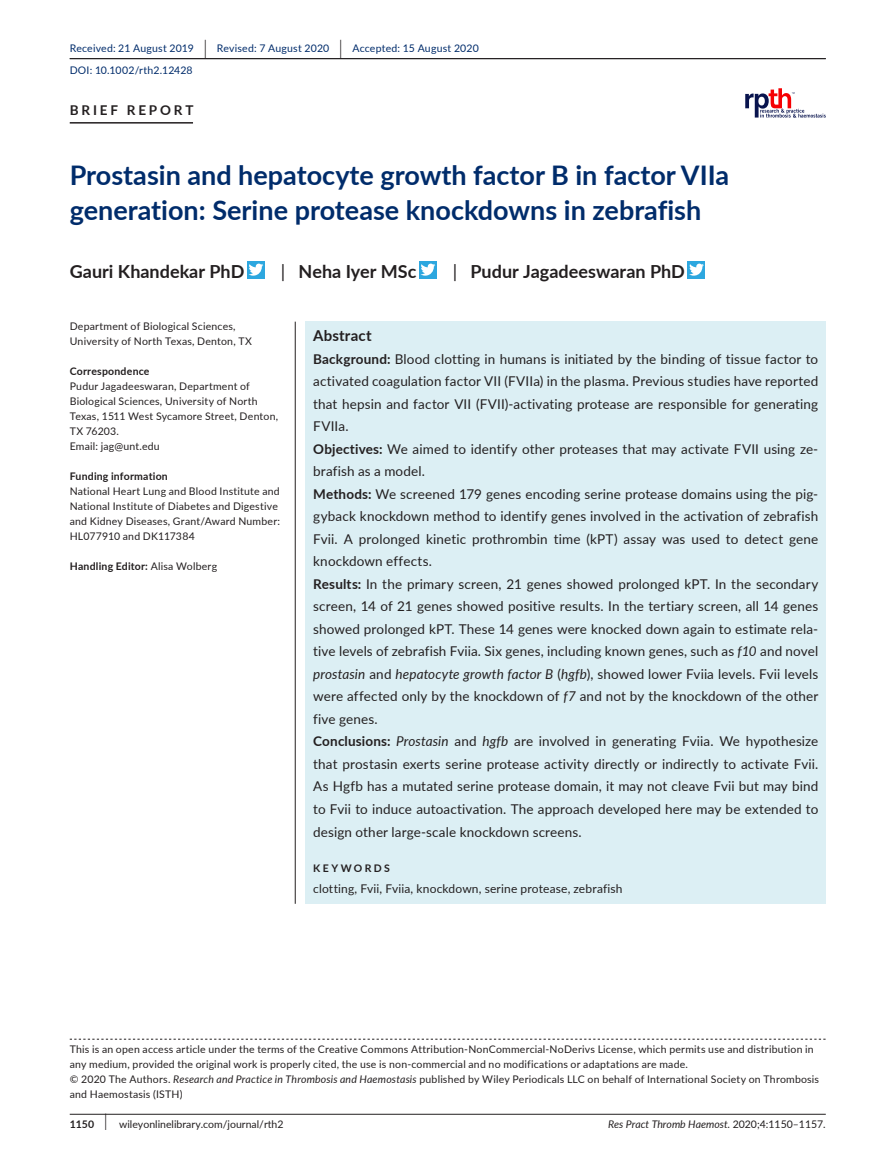
<style>
.page{position:relative;width:893px;height:1174px;background:#fff}
.page>*{position:absolute;margin:0;border:0;box-sizing:border-box;transform-origin:0 0}
.t1{font:700 27px/34.5px "Lato";color:#002c6b}
.t2{font:700 18px "Lato";color:#231f20}
.t3{font:700 15px "Lato";letter-spacing:.015em;color:#231f20}
.t4{font:13.5px/22.5px "Lato";letter-spacing:.01em;color:#231f20}
.t5{font:700 13.5px "Lato";letter-spacing:.21em;color:#231f20}
.t6{font:12px "Lato";letter-spacing:.015em;color:#231f20}
.t7{font:10.5px/15px "Lato";letter-spacing:.02em;color:#231f20}
.t8{font:10.5px/21.8px "Lato";letter-spacing:.015em;color:#002c6b}
.t9{font:700 10.5px "Lato";letter-spacing:.02em;color:#231f20}
.t10{font:10.5px "Lato";color:#231f20}
.t11{font:italic 10.5px "Lato";color:#231f20}
.t12{font:700 10.5px "Lato";letter-spacing:.22em;color:#231f20}
.s1{font-size:19.65px;color:#231f20}
.s2{font-weight:400}
.s3{font-weight:700}
.s4{font-style:italic}
.s5{font-size:17.4px}
.s6{font-style:normal}
</style>
<div class="page">
<hr style="left:70px;top:1113px;width:756px;height:1px;background:#231f20">
<svg style="left:745px;top:88px;width:81px;height:30px"></svg>
<hr style="left:70px;top:58px;width:756px;height:1px;background:#231f20">
<hr style="left:70px;top:122px;width:123px;height:2px;background:#231f20">
<div style="left:247px;top:261px;width:17px;height:17px;background:#2da7df"></div>
<svg style="left:248px;top:264px;width:15px;height:12px"></svg>
<div style="left:419px;top:261px;width:17px;height:17px;background:#2da7df"></div>
<svg style="left:420px;top:264px;width:15px;height:12px"></svg>
<div style="left:688px;top:261px;width:17px;height:17px;background:#2da7df"></div>
<svg style="left:689px;top:264px;width:15px;height:12px"></svg>
<svg style="left:70px;top:1038px;width:756px;height:1px"></svg>
<div style="left:306px;top:322px;width:520px;height:581px;background:#dceff4"></div>
<hr style="left:295px;top:322px;width:1px;height:581px;background:#231f20">
<p class="t8" style="left:70px;top:37px;width:411px">Received: 21 August 2019 <span class="s1">|</span> Revised: 7 August 2020 <span class="s1">|</span> Accepted: 15 August 2020<br>DOI: 10.1002/rth2.12428</p>
<p class="t5" style="left:70px;top:100px;width:125px">BRIEF REPORT</p>
<h1 class="t1" style="left:70px;top:157px;width:661px">Prostasin and hepatocyte growth factor B in factor VIIa generation: Serine protease knockdowns in zebrafish</h1>
<h2 class="t2" style="left:70px;top:258px;width:176px">Gauri Khandekar PhD</h2>
<h2 class="t2" style="left:281px;top:258px;width:137px"><span class="s2">|</span> Neha Iyer MSc</h2>
<h2 class="t2" style="left:453px;top:258px;width:234px"><span class="s2">|</span> Pudur Jagadeeswaran PhD</h2>
<p class="t7" style="left:70px;top:318px;width:184px">Department of Biological Sciences,<br>University of North Texas, Denton, TX</p>
<p class="t9" style="left:70px;top:363px;width:81px">Correspondence</p>
<p class="t7" style="left:70px;top:378px;width:210px">Pudur Jagadeeswaran, Department of<br>Biological Sciences, University of North<br>Texas, 1511 West Sycamore Street, Denton,<br>TX 76203.<br>Email: jag@unt.edu</p>
<p class="t9" style="left:70px;top:468px;width:100px">Funding information</p>
<p class="t7" style="left:70px;top:483px;width:212px">National Heart Lung and Blood Institute and National Institute of Diabetes and Digestive and Kidney Diseases, Grant/Award Number:<br>HL077910 and DK117384</p>
<p class="t9" style="left:70px;top:558px;width:149px">Handling Editor: <span class="s2">Alisa Wolberg</span></p>
<p class="t3" style="left:313px;top:325px;width:60px">Abstract</p>
<p class="t4" style="left:313px;top:347px;width:507px"><span class="s3">Background:</span> Blood clotting in humans is initiated by the binding of tissue factor to activated coagulation factor VII (FVIIa) in the plasma. Previous studies have reported that hepsin and factor VII (FVII)-activating protease are responsible for generating FVIIa.<br><span class="s3">Objectives:</span> We aimed to identify other proteases that may activate FVII using ze&shy;brafish as a model.<br><span class="s3">Methods:</span> We screened 179 genes encoding serine protease domains using the pig&shy;gyback knockdown method to identify genes involved in the activation of zebrafish Fvii. A prolonged kinetic prothrombin time (kPT) assay was used to detect gene knockdown effects.<br><span class="s3">Results:</span> In the primary screen, 21 genes showed prolonged kPT. In the secondary screen, 14 of 21 genes showed positive results. In the tertiary screen, all 14 genes showed prolonged kPT. These 14 genes were knocked down again to estimate rela&shy;tive levels of zebrafish Fviia. Six genes, including known genes, such as <span class="s4">f10</span> and novel <span class="s4">prostasin</span> and <span class="s4">hepatocyte growth factor B</span> (<span class="s4">hgfb</span>), showed lower Fviia levels. Fvii levels were affected only by the knockdown of <span class="s4">f7</span> and not by the knockdown of the other five genes.<br><span class="s3">Conclusions:</span> <span class="s4">Prostasin</span> and <span class="s4">hgfb</span> are involved in generating Fviia. We hypothesize that prostasin exerts serine protease activity directly or indirectly to activate Fvii.<br>As Hgfb has a mutated serine protease domain, it may not cleave Fvii but may bind to Fvii to induce autoactivation. The approach developed here may be extended to design other large-scale knockdown screens.</p>
<p class="t12" style="left:313px;top:860px;width:78px">KEYWORDS</p>
<p class="t6" style="left:313px;top:880px;width:311px">clotting, Fvii, Fviia, knockdown, serine protease, zebrafish</p>
<p class="t7" style="left:70px;top:1041px;width:751px">This is an open access article under the terms of the Creative Commons Attribution-NonCommercial-NoDerivs License, which permits use and distribution in any medium, provided the original work is properly cited, the use is non-commercial and no modifications or adaptations are made.<br>© 2020 The Authors. <span class="s4">Research and Practice in Thrombosis and Haemostasis</span> published by Wiley Periodicals LLC on behalf of International Society on Thrombosis and Haemostasis (ISTH)</p>
<p class="t10" style="left:70px;top:1116px;width:215px"><span class="s3">1150</span> <span class="s5">|</span> wileyonlinelibrary.com/journal/rth2</p>
<p class="t11" style="left:608px;top:1116px;width:219px">Res Pract Thromb Haemost. <span class="s6">2020;4:1150–1157.</span></p>
</div>
